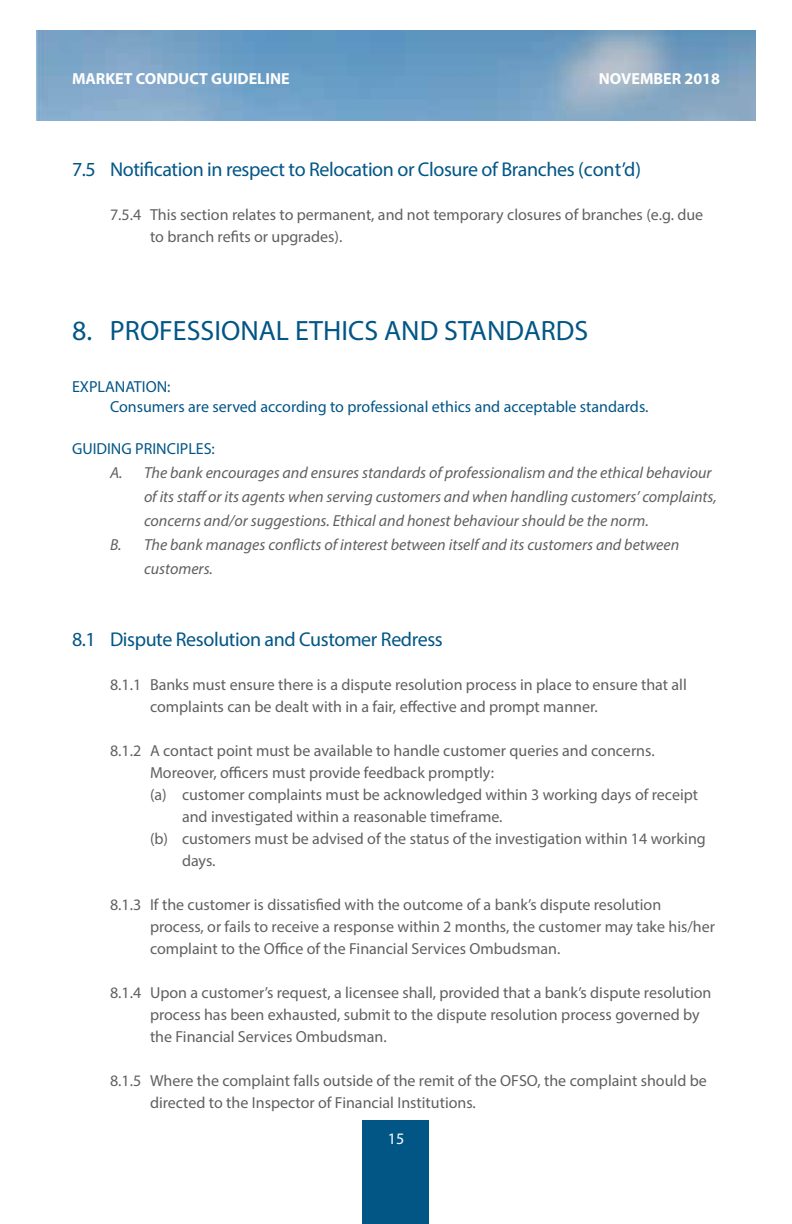
<style>
.page{position:relative;width:792px;height:1224px;background:#fff}
.page>*{position:absolute;margin:0;border:0;box-sizing:border-box;transform-origin:0 0}
.t1{font:28px "Myriad Pro";color:#025686}
.t2{font:20px "Myriad Pro";letter-spacing:-.02em;color:#025686}
.t3{font:16px/22px "Myriad Pro";color:#606063}
.t4{font:italic 16px "Myriad Pro";color:#606063}
.t5{font:16px/20px "Myriad Pro";color:#025686}
.t6{font:700 16px "Myriad Pro";color:#fff}
.t7{font:16px "Myriad Pro";color:#fff}
</style>
<div class="page">
<img style="left:36px;top:30px;width:720px;height:91px">
<div style="left:363px;top:1120px;width:66px;height:104px;background:#025686"></div>
<p class="t6" style="left:72px;top:68px;width:219px">MARKET CONDUCT GUIDELINE</p>
<p class="t6" style="left:599px;top:68px;width:123px">NOVEMBER 2018</p>
<p class="t2" style="left:72px;top:157px;width:571px">7.5 Notification in respect to Relocation or Closure of Branches (cont’d)</p>
<p class="t3" style="left:150px;top:204px;width:555px;text-indent:-40px">7.5.4 This section relates to permanent, and not temporary closures of branches (e.g. due to branch refits or upgrades).</p>
<h1 class="t1" style="left:72px;top:314px;width:518px">8. PROFESSIONAL ETHICS AND STANDARDS</h1>
<p class="t5" style="left:110px;top:377px;width:540px;text-indent:-38px">EXPLANATION:<br>Consumers are served according to professional ethics and acceptable standards.</p>
<p class="t5" style="left:72px;top:439px;width:144px">GUIDING PRINCIPLES:</p>
<p class="t4" style="left:110px;top:463px;width:603px">A. The bank encourages and ensures standards of professionalism and the ethical behaviour</p>
<p class="t4" style="left:144px;top:487px;width:574px">of its staff or its agents when serving customers and when handling customers’ complaints,</p>
<p class="t4" style="left:144px;top:511px;width:506px">concerns and/or suggestions. Ethical and honest behaviour should be the norm.</p>
<p class="t4" style="left:110px;top:535px;width:571px">B. The bank manages conflicts of interest between itself and its customers and between</p>
<p class="t4" style="left:144px;top:559px;width:70px">customers.</p>
<p class="t2" style="left:72px;top:627px;width:372px">8.1 Dispute Resolution and Customer Redress</p>
<p class="t3" style="left:150px;top:674px;width:538px;text-indent:-40px">8.1.1 Banks must ensure there is a dispute resolution process in place to ensure that all complaints can be dealt with in a fair, effective and prompt manner.</p>
<p class="t3" style="left:110px;top:740px;width:546px">8.1.2 A contact point must be available to handle customer queries and concerns.</p>
<p class="t3" style="left:150px;top:762px;width:346px">Moreover, officers must provide feedback promptly:</p>
<p class="t3" style="left:150px;top:784px;width:550px">(a) customer complaints must be acknowledged within 3 working days of receipt</p>
<p class="t3" style="left:182px;top:806px;width:322px">and investigated within a reasonable timeframe.</p>
<p class="t3" style="left:150px;top:828px;width:557px">(b) customers must be advised of the status of the investigation within 14 working</p>
<p class="t3" style="left:182px;top:850px;width:35px">days.</p>
<p class="t3" style="left:150px;top:894px;width:567px;text-indent:-40px">8.1.3 If the customer is dissatisfied with the outcome of a bank’s dispute resolution process, or fails to receive a response within 2 months, the customer may take his/her complaint to the Office of the Financial Services Ombudsman.</p>
<p class="t3" style="left:150px;top:982px;width:563px;text-indent:-40px">8.1.4 Upon a customer’s request, a licensee shall, provided that a bank’s dispute resolution process has been exhausted, submit to the dispute resolution process governed by the Financial Services Ombudsman.</p>
<p class="t3" style="left:150px;top:1070px;width:558px;text-indent:-40px">8.1.5 Where the complaint falls outside of the remit of the OFSO, the complaint should be directed to the Inspector of Financial Institutions.</p>
<p class="t7" style="left:388px;top:1129px;width:18px">15</p>
</div>
